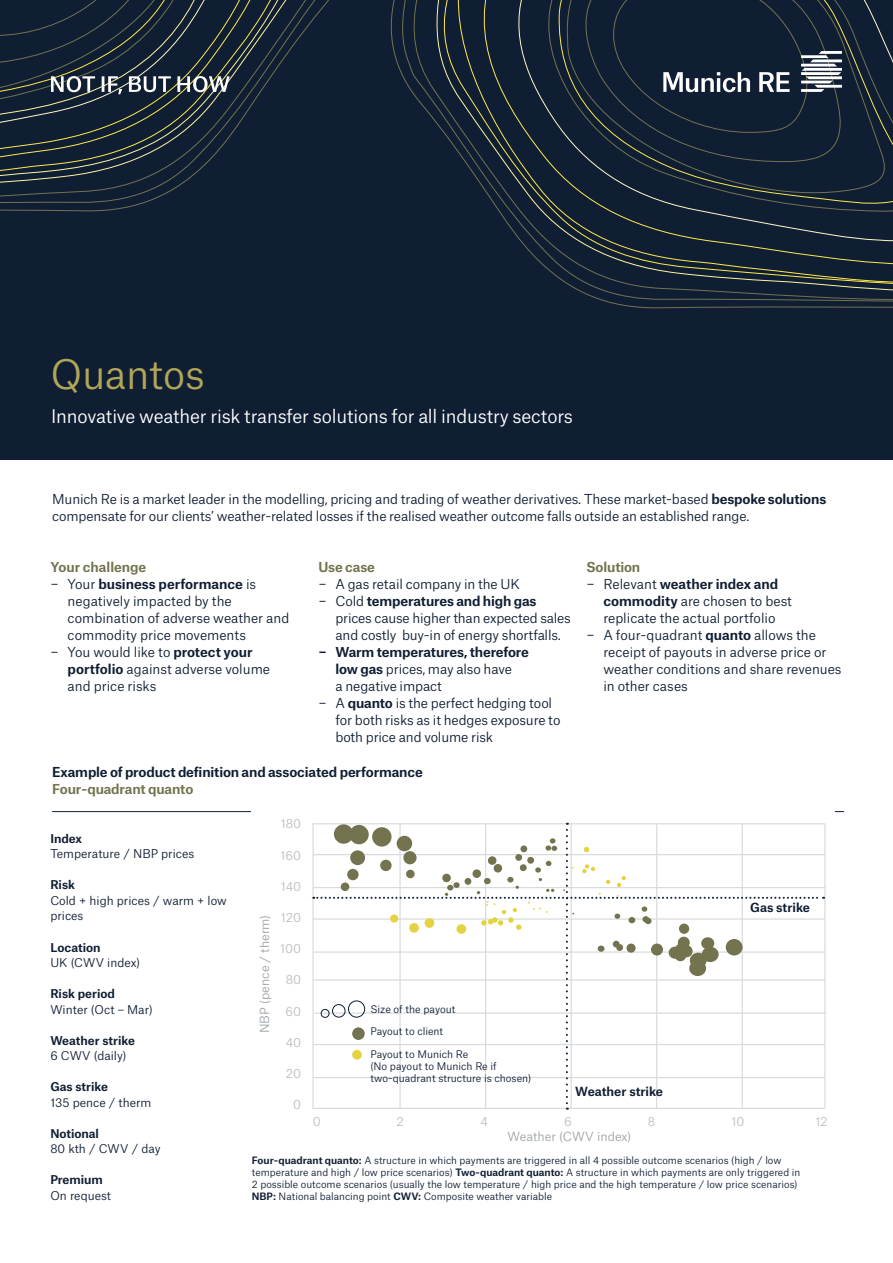
<style>
.page{position:relative;width:893px;height:1263px;background:#fff}
.page>*{position:absolute;margin:0;border:0;box-sizing:border-box;transform-origin:0 0}
.MR_23_pt{font:39px "Munich Re Neue";letter-spacing:-.01em;color:#b1a557}
.MR_23_pt-2{font:18px "Munich Re Neue";letter-spacing:-.01em;color:#fff}
.MR_8_75_pt_regular{font:13.2px/17px "Munich Re Neue";letter-spacing:-.005em;color:#0f1e32}
.MR_8_75_pt_regular-2{font:700 13.2px/17px "Munich Re Neue";letter-spacing:-.01em;color:#0f1e32}
.MR_8_75_pt_regular-3{font:700 13.2px "Munich Re Neue";letter-spacing:-.01em;color:#737350}
.t1{font:12px "Munich Re Neue";letter-spacing:-.005em;color:#bcbfc1}
.t2{font:12px "Munich Re Neue";color:#9fa4a8}
.t3{font:700 12px "Munich Re Neue";color:#0f1e32}
.t4{font:11.7px/15.5px "Munich Re Neue";color:#0f1e32}
.t5{font:700 11.7px "Munich Re Neue";color:#0f1e32}
.t6{font:10.05px/12px "Munich Re Neue";color:#0f1e32}
.t7{font:9.75px/12px "Munich Re Neue";color:#0f1e32}
.s1{font-weight:700}
.s2{font-weight:400}
</style>
<div class="page">
<div style="left:0;top:0;width:893px;height:459px;background:#0f1e32"></div>
<svg style="left:394px;top:0;width:499px;height:303px"></svg>
<svg style="left:424px;top:0;width:469px;height:298px"></svg>
<svg style="left:0;top:0;width:321px;height:201px"></svg>
<svg style="left:0;top:0;width:281px;height:191px"></svg>
<svg style="left:613px;top:0;width:229px;height:133px"></svg>
<svg style="left:0;top:0;width:238px;height:146px"></svg>
<hr style="left:52px;top:811px;width:792px;height:1px;background:#0f1e32">
<div style="left:251px;top:811px;width:583px;height:339px;background:#fff"></div>
<hr style="left:824px;top:823px;width:1px;height:285px;background:#d9dadc">
<hr style="left:314px;top:1012px;width:512px;height:2px;background:#d9dadc">
<hr style="left:314px;top:887px;width:512px;height:1px;background:#d9dadc">
<hr style="left:312px;top:823px;width:512px;height:1px;background:#d9dadc">
<hr style="left:313px;top:1108px;width:512px;height:1px;background:#d9dadc">
<hr style="left:312px;top:824px;width:2px;height:285px;background:#d9dadc">
<svg style="left:313px;top:823px;width:511px;height:287px"></svg>
<p class="MR_23_pt" style="left:51px;top:343px;width:156px">Quantos</p>
<p class="MR_23_pt-2" style="left:51px;top:402px;width:523px">Innovative weather risk transfer solutions for all industry sectors</p>
<p class="MR_8_75_pt_regular" style="left:52px;top:489px;width:776px">Munich Re is a market leader in the modelling, pricing and trading of weather derivatives. These market-based <span class="s1">bespoke solutions </span>compensate for our clients’ weather-related losses if the realised weather outcome falls outside an established range.</p>
<p class="MR_8_75_pt_regular-3" style="left:51px;top:556px;width:97px">Your challenge</p>
<p class="MR_8_75_pt_regular" style="left:68px;top:574px;width:223px;text-indent:-17px">− Your <span class="s1">business performance</span> is negatively impacted by the combination of adverse weather and commodity price movements</p>
<p class="MR_8_75_pt_regular" style="left:68px;top:642px;width:204px;text-indent:-17px">− You would like to <span class="s1">protect your portfolio</span> against adverse volume and price risks</p>
<p class="MR_8_75_pt_regular-3" style="left:586px;top:556px;width:55px">Solution</p>
<p class="MR_8_75_pt_regular" style="left:603px;top:574px;width:190px;text-indent:-17px">− Relevant <span class="s1">weather index and commodity</span> are chosen to best replicate the actual portfolio</p>
<p class="MR_8_75_pt_regular" style="left:603px;top:625px;width:240px;text-indent:-17px">− A four-quadrant <span class="s1">quanto</span> allows the receipt of payouts in adverse price or weather conditions and share revenues in other cases</p>
<p class="MR_8_75_pt_regular-3" style="left:318px;top:556px;width:58px">Use case</p>
<p class="MR_8_75_pt_regular" style="left:318px;top:574px;width:203px">− A gas retail company in the UK</p>
<p class="MR_8_75_pt_regular" style="left:335px;top:591px;width:237px;text-indent:-17px">− Cold <span class="s1">temperatures and high gas </span>prices cause higher than expected sales and costly buy-in of energy shortfalls.</p>
<p class="MR_8_75_pt_regular-2" style="left:335px;top:642px;width:195px;text-indent:-17px">− Warm temperatures, therefore low gas <span class="s2">prices, may also have<br>a negative impact</span></p>
<p class="MR_8_75_pt_regular" style="left:335px;top:693px;width:226px;text-indent:-17px">− A <span class="s1">quanto</span> is the perfect hedging tool for both risks as it hedges exposure to both price and volume risk</p>
<p class="MR_8_75_pt_regular-2" style="left:52px;top:762px;width:372px">Example of product definition and associated performance</p>
<p class="MR_8_75_pt_regular-3" style="left:52px;top:778px;width:143px">Four-quadrant quanto</p>
<p class="t4" style="left:50px;top:830px;width:145px"><span class="s1">Index<br></span>Temperature / NBP prices</p>
<p class="t4" style="left:50px;top:876px;width:178px"><span class="s1">Risk<br></span>Cold + high prices / warm + low prices</p>
<p class="t4" style="left:50px;top:938px;width:91px"><span class="s1">Location<br></span>UK (CWV index)</p>
<p class="t4" style="left:50px;top:985px;width:104px"><span class="s1">Risk period<br></span>Winter (Oct – Mar)</p>
<p class="t5" style="left:50px;top:1030px;width:86px">Weather strike</p>
<p class="t4" style="left:50px;top:1047px;width:78px">6 CWV (daily)</p>
<p class="t4" style="left:50px;top:1078px;width:102px"><span class="s1">Gas strike<br></span>135 pence / therm</p>
<p class="t5" style="left:50px;top:1123px;width:50px">Notional</p>
<p class="t4" style="left:50px;top:1140px;width:112px">80 kth / CWV / day</p>
<p class="t5" style="left:50px;top:1170px;width:54px">Premium</p>
<p class="t4" style="left:50px;top:1186px;width:62px">On request</p>
<p class="t1" style="left:281px;top:814px;width:22px">180</p>
<p class="t1" style="left:281px;top:845px;width:22px">160</p>
<p class="t1" style="left:281px;top:877px;width:22px">140</p>
<p class="t1" style="left:281px;top:908px;width:22px">120</p>
<p class="t1" style="left:280px;top:939px;width:23px">100</p>
<p class="t1" style="left:286px;top:970px;width:17px">80</p>
<p class="t1" style="left:285px;top:1001px;width:17px">60</p>
<p class="t1" style="left:286px;top:1033px;width:17px">40</p>
<p class="t1" style="left:286px;top:1064px;width:17px">20</p>
<p class="t1" style="left:293px;top:1095px;width:10px">0</p>
<p class="t3" style="left:750px;top:897px;width:61px">Gas strike</p>
<p class="t2" style="left:255px;top:1033px;width:120px;rotate:-90deg">NBP (pence / therm)</p>
<p class="t6" style="left:370px;top:1002px;width:87px">Size of the payout</p>
<p class="t6" style="left:370px;top:1025px;width:74px">Payout to client</p>
<p class="t6" style="left:370px;top:1047px;width:99px">Payout to Munich Re</p>
<p class="t6" style="left:370px;top:1059px;width:162px">(No payout to Munich Re if two-quadrant structure is chosen)</p>
<p class="t3" style="left:575px;top:1081px;width:89px">Weather strike</p>
<p class="t2" style="left:508px;top:1127px;width:125px">Weather (CWV index)</p>
<p class="t1" style="left:313px;top:1111px;width:10px">0</p>
<p class="t1" style="left:397px;top:1111px;width:9px">2</p>
<p class="t1" style="left:480px;top:1111px;width:9px">4</p>
<p class="t1" style="left:564px;top:1111px;width:9px">6</p>
<p class="t1" style="left:648px;top:1111px;width:9px">8</p>
<p class="t1" style="left:732px;top:1111px;width:14px">10</p>
<p class="t1" style="left:815px;top:1111px;width:14px">12</p>
<p class="t7" style="left:252px;top:1154px;width:550px"><span class="s1">Four-quadrant quanto:</span> A structure in which payments are triggered in all 4 possible outcome scenarios (high / low temperature and high / low price scenarios) <span class="s1">Two-quadrant quanto:</span> A structure in which payments are only triggered in 2 possible outcome scenarios (usually the low temperature / high price and the high temperature / low price scenarios)<br><span class="s1">NBP:</span> National balancing point <span class="s1">CWV:</span> Composite weather variable</p>
</div>
